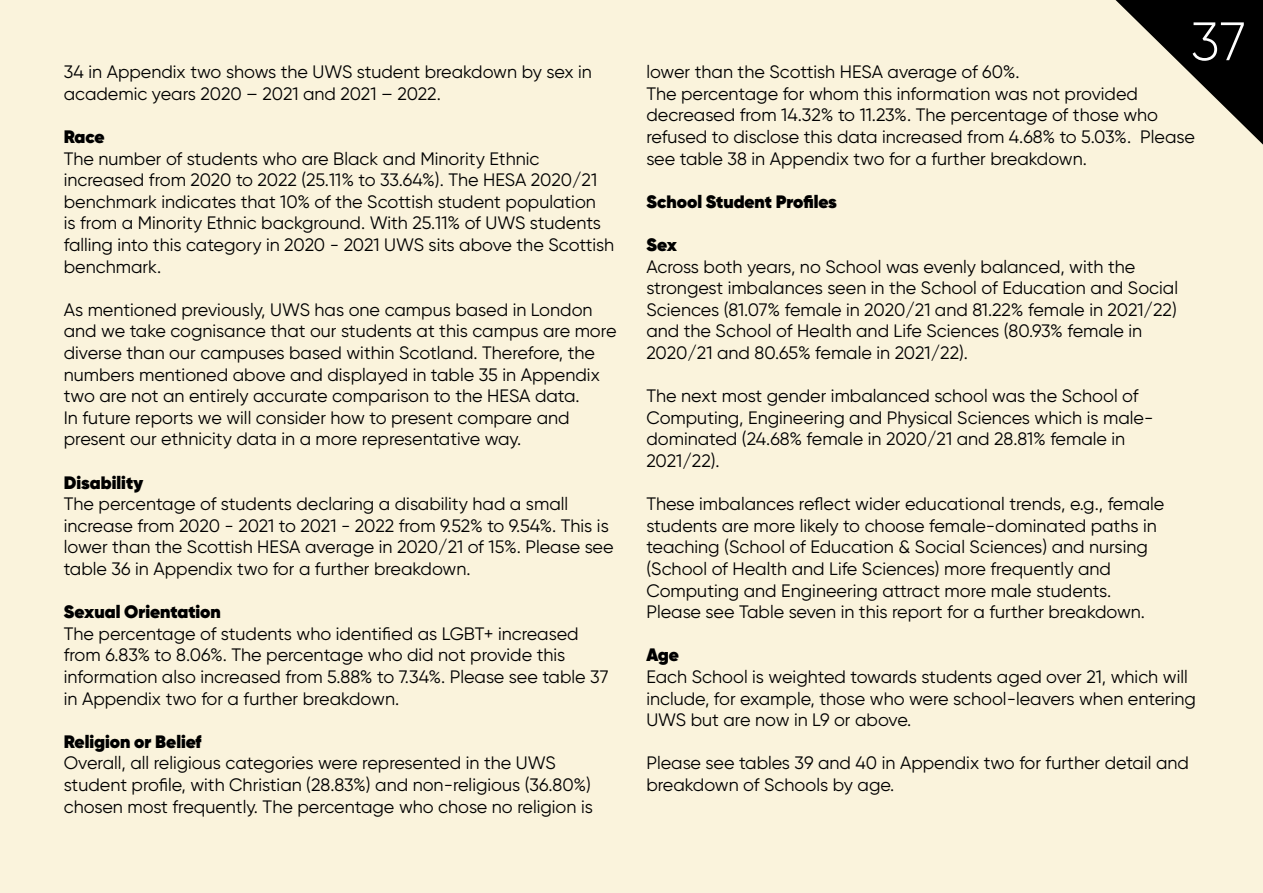
<style>
.page{position:relative;width:1263px;height:893px;background:#faf3dc}
.page>*{position:absolute;margin:0;border:0;box-sizing:border-box;transform-origin:0 0}
.t1{font:300 54px "Gilroy";color:#fff}
.contents_no_rule{font:18px/21.6px "Gilroy";color:#000}
.contents_no_rule-2{font:800 18px "Gilroy";color:#000}
</style>
<div class="page">
<svg style="left:1115px;top:0;width:148px;height:145px"></svg>
<p class="contents_no_rule" style="left:64px;top:61px;width:530px">34 in Appendix two shows the UWS student breakdown by sex in academic years 2020 – 2021 and 2021 – 2022.</p>
<p class="contents_no_rule-2" style="left:64px;top:125px;width:42px">Race</p>
<p class="contents_no_rule" style="left:64px;top:147px;width:552px">The number of students who are Black and Minority Ethnic increased from 2020 to 2022 (25.11% to 33.64%). The HESA 2020/21 benchmark indicates that 10% of the Scottish student population<br>is from a Minority Ethnic background. With 25.11% of UWS students falling into this category in 2020 - 2021 UWS sits above the Scottish benchmark.</p>
<p class="contents_no_rule" style="left:64px;top:298px;width:554px">As mentioned previously, UWS has one campus based in London and we take cognisance that our students at this campus are more diverse than our campuses based within Scotland. Therefore, the numbers mentioned above and displayed in table 35 in Appendix two are not an entirely accurate comparison to the HESA data.<br>In future reports we will consider how to present compare and present our ethnicity data in a more representative way.</p>
<p class="contents_no_rule-2" style="left:64px;top:471px;width:81px">Disability</p>
<p class="contents_no_rule" style="left:64px;top:493px;width:551px">The percentage of students declaring a disability had a small increase from 2020 - 2021 to 2021 - 2022 from 9.52% to 9.54%. This is lower than the Scottish HESA average in 2020/21 of 15%. Please see table 36 in Appendix two for a further breakdown.</p>
<p class="contents_no_rule-2" style="left:64px;top:600px;width:159px">Sexual Orientation</p>
<p class="contents_no_rule" style="left:64px;top:623px;width:546px">The percentage of students who identified as LGBT+ increased from 6.83% to 8.06%. The percentage who did not provide this information also increased from 5.88% to 7.34%. Please see table 37 in Appendix two for a further breakdown.</p>
<p class="contents_no_rule-2" style="left:64px;top:730px;width:139px">Religion or Belief</p>
<p class="contents_no_rule" style="left:64px;top:752px;width:531px">Overall, all religious categories were represented in the UWS student profile, with Christian (28.83%) and non-religious (36.80%) chosen most frequently. The percentage who chose no religion is</p>
<h1 class="t1" style="left:1190px;top:8px;width:57px">37</h1>
<p class="contents_no_rule" style="left:646px;top:61px;width:375px">lower than the Scottish HESA average of 60%.</p>
<p class="contents_no_rule" style="left:646px;top:83px;width:550px">The percentage for whom this information was not provided decreased from 14.32% to 11.23%. The percentage of those who refused to disclose this data increased from 4.68% to 5.03%. Please see table 38 in Appendix two for a further breakdown.</p>
<p class="contents_no_rule-2" style="left:646px;top:190px;width:192px">School Student Profiles</p>
<p class="contents_no_rule-2" style="left:646px;top:233px;width:32px">Sex</p>
<p class="contents_no_rule" style="left:646px;top:255px;width:533px">Across both years, no School was evenly balanced, with the strongest imbalances seen in the School of Education and Social Sciences (81.07% female in 2020/21 and 81.22% female in 2021/22) and the School of Health and Life Sciences (80.93% female in 2020/21 and 80.65% female in 2021/22).</p>
<p class="contents_no_rule" style="left:646px;top:385px;width:508px">The next most gender imbalanced school was the School of Computing, Engineering and Physical Sciences which is male&shy;dominated (24.68% female in 2020/21 and 28.81% female in 2021/22).</p>
<p class="contents_no_rule" style="left:646px;top:493px;width:519px">These imbalances reflect wider educational trends, e.g., female students are more likely to choose female-dominated paths in teaching (School of Education &amp; Social Sciences) and nursing (School of Health and Life Sciences) more frequently and Computing and Engineering attract more male students.</p>
<p class="contents_no_rule" style="left:646px;top:601px;width:500px">Please see Table seven in this report for a further breakdown.</p>
<p class="contents_no_rule-2" style="left:646px;top:644px;width:34px">Age</p>
<p class="contents_no_rule" style="left:646px;top:666px;width:551px">Each School is weighted towards students aged over 21, which will include, for example, those who were school-leavers when entering<br>UWS but are now in L9 or above.</p>
<p class="contents_no_rule" style="left:646px;top:752px;width:544px">Please see tables 39 and 40 in Appendix two for further detail and breakdown of Schools by age.</p>
</div>
